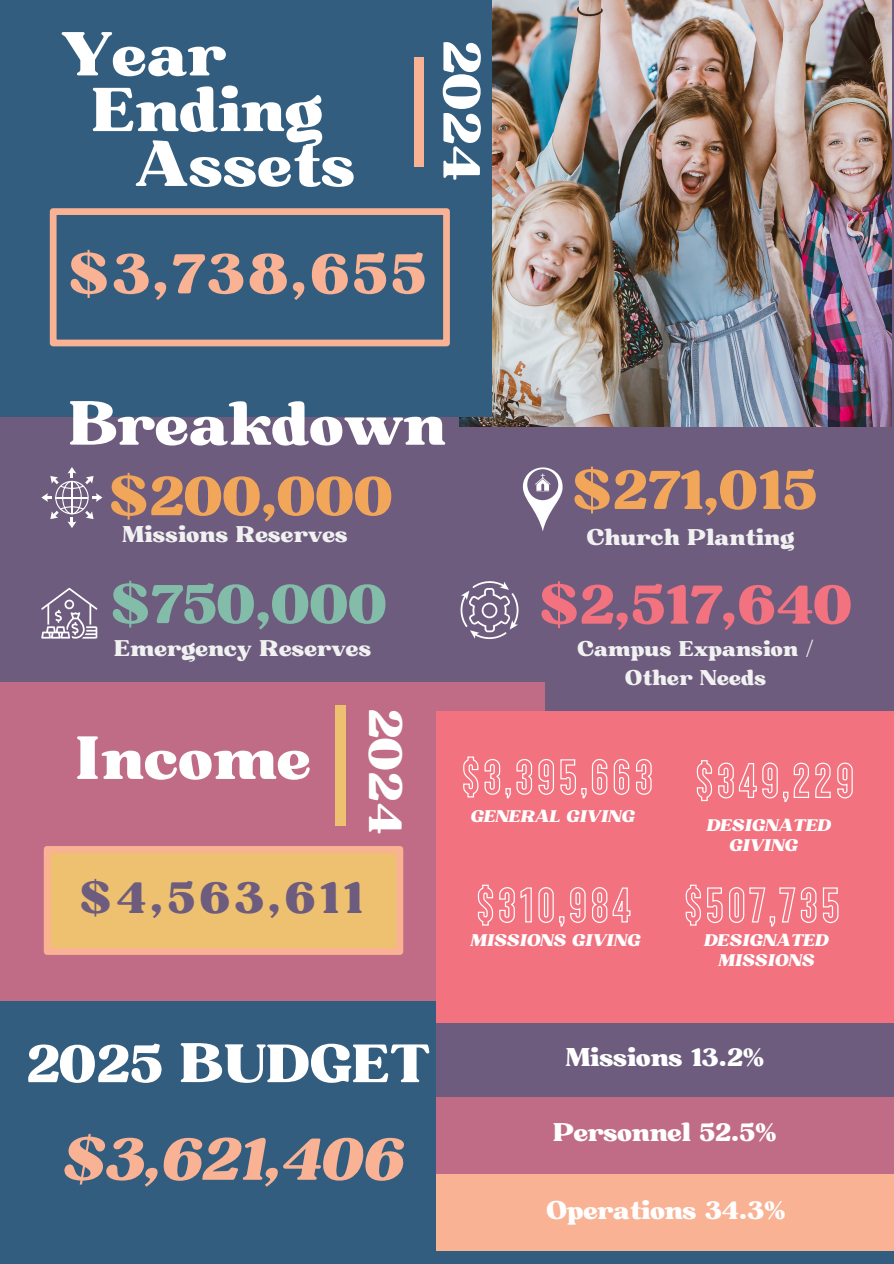
<style>
.page{position:relative;width:894px;height:1264px;background:#fff}
.page>*{position:absolute;margin:0;border:0;box-sizing:border-box;transform-origin:0 0}
.t1{font:59.85px "Bugaki";color:#fff}
.t2{font:58.65px "Bugaki";color:#fff}
.t3{font:italic 58.5px "Bugaki";letter-spacing:-.015em;color:#f9b294}
.t4{font:58.2px "Bugaki";color:#fff}
.t5{font:55.5px "Bugaki";letter-spacing:.045em;color:#f9b294}
.t6{font:54px "Bugaki";color:#f2a65a}
.t7{font:54px "Bugaki";color:#f2727f}
.t8{font:54px "Bugaki";color:#83bca9}
.t9{font:52.05px "Bugaki";letter-spacing:-.015em;color:#fff}
.t10{font:51.75px "Bugaki";color:#fff}
.t11{font:46.2px "Bugaki";color:#fff}
.t12{font:43.35px "Bugaki";letter-spacing:.09em;color:#6d5c7e}
.t13{font:24.75px "Bugaki";letter-spacing:-.015em;color:#fff}
.t14{font:22.05px "Bugaki";color:#f1f1f1}
.t15{font:20.55px/28.5px "Bugaki";color:#f1f1f1;text-align:center}
.t16{font:italic 16.2px/19.4px "Bugaki";letter-spacing:-.015em;color:#fff;text-align:center}
</style>
<div class="page">
<div style="left:0;top:0;width:893px;height:1263px;background:#6d5c7e"></div>
<img style="left:459px;top:0;width:432px;height:426px">
<div style="left:0;top:0;width:491px;height:416px;background:#325d7f"></div>
<div style="left:414px;top:57px;width:9px;height:110px;background:#f9b294"></div>
<div style="left:0;top:788px;width:893px;height:475px;background:#325d7f"></div>
<div style="left:435px;top:1020px;width:458px;height:77px;background:#6d5c7e"></div>
<div style="left:435px;top:1097px;width:458px;height:77px;background:#c06c86"></div>
<div style="left:435px;top:1173px;width:458px;height:77px;background:#f9b294"></div>
<div style="left:0;top:682px;width:544px;height:319px;background:#c06c86"></div>
<div style="left:435px;top:711px;width:458px;height:311px;background:#f2727f"></div>
<svg style="left:50px;top:208px;width:399px;height:138px"></svg>
<div style="left:335px;top:704px;width:10px;height:121px;background:#eec170"></div>
<svg style="left:44px;top:846px;width:359px;height:108px"></svg>
<svg style="left:41px;top:467px;width:61px;height:61px"></svg>
<svg style="left:41px;top:587px;width:56px;height:51px"></svg>
<svg style="left:522px;top:467px;width:41px;height:64px"></svg>
<svg style="left:460px;top:581px;width:59px;height:58px"></svg>
<svg style="left:477px;top:884px;width:154px;height:43px"></svg>
<svg style="left:685px;top:884px;width:153px;height:43px"></svg>
<svg style="left:463px;top:756px;width:189px;height:43px"></svg>
<svg style="left:696px;top:760px;width:157px;height:42px"></svg>
<h2 class="t1" style="left:60px;top:17px;width:167px">Year</h2>
<p class="t1" style="left:92px;top:73px;width:233px">Ending</p>
<h2 class="t1" style="left:134px;top:128px;width:223px">Assets</h2>
<p class="t10" style="left:494px;top:40px;width:143px;rotate:90deg">2024</p>
<h2 class="t5" style="left:68px;top:239px;width:359px">$3,738,655</h2>
<h3 class="t4" style="left:69px;top:388px;width:378px">Breakdown</h3>
<h2 class="t6" style="left:109px;top:462px;width:286px">$200,000</h2>
<p class="t14" style="left:122px;top:521px;width:227px">Missions Reserves</p>
<h2 class="t8" style="left:110px;top:570px;width:278px">$750,000</h2>
<p class="t14" style="left:114px;top:634px;width:258px">Emergency Reserves</p>
<h2 class="t2" style="left:74px;top:721px;width:239px">Income</h2>
<h5 class="t11" style="left:414px;top:708px;width:128px;rotate:90deg">2024</h5>
<h2 class="t12" style="left:80px;top:871px;width:284px">$4,563,611</h2>
<p class="t6" style="left:572px;top:456px;width:246px">$271,015</p>
<p class="t14" style="left:586px;top:523px;width:209px">Church Planting</p>
<h2 class="t7" style="left:539px;top:571px;width:315px">$2,517,640</h2>
<h2 class="t15" style="left:577px;top:635px;width:238px">Campus Expansion /<br>Other Needs</h2>
<h6 class="t16" style="left:469px;top:807px;width:166px">GENERAL GIVING</h6>
<h3 class="t16" style="left:728px;top:816px;width:104px;text-align:left;text-indent:-22px">DESIGNATED<br>GIVING</h3>
<p class="t16" style="left:469px;top:931px;width:172px">MISSIONS GIVING</p>
<h6 class="t16" style="left:703px;top:931px;width:126px">DESIGNATED<br>MISSIONS</h6>
<p class="t9" style="left:26px;top:1031px;width:406px">2025 BUDGET</p>
<h3 class="t3" style="left:60px;top:1122px;width:343px">$3,621,406</h3>
<p class="t13" style="left:565px;top:1042px;width:201px">Missions 13.2%</p>
<h3 class="t13" style="left:553px;top:1116px;width:225px">Personnel 52.5%</h3>
<p class="t13" style="left:546px;top:1195px;width:241px">Operations 34.3%</p>
</div>
